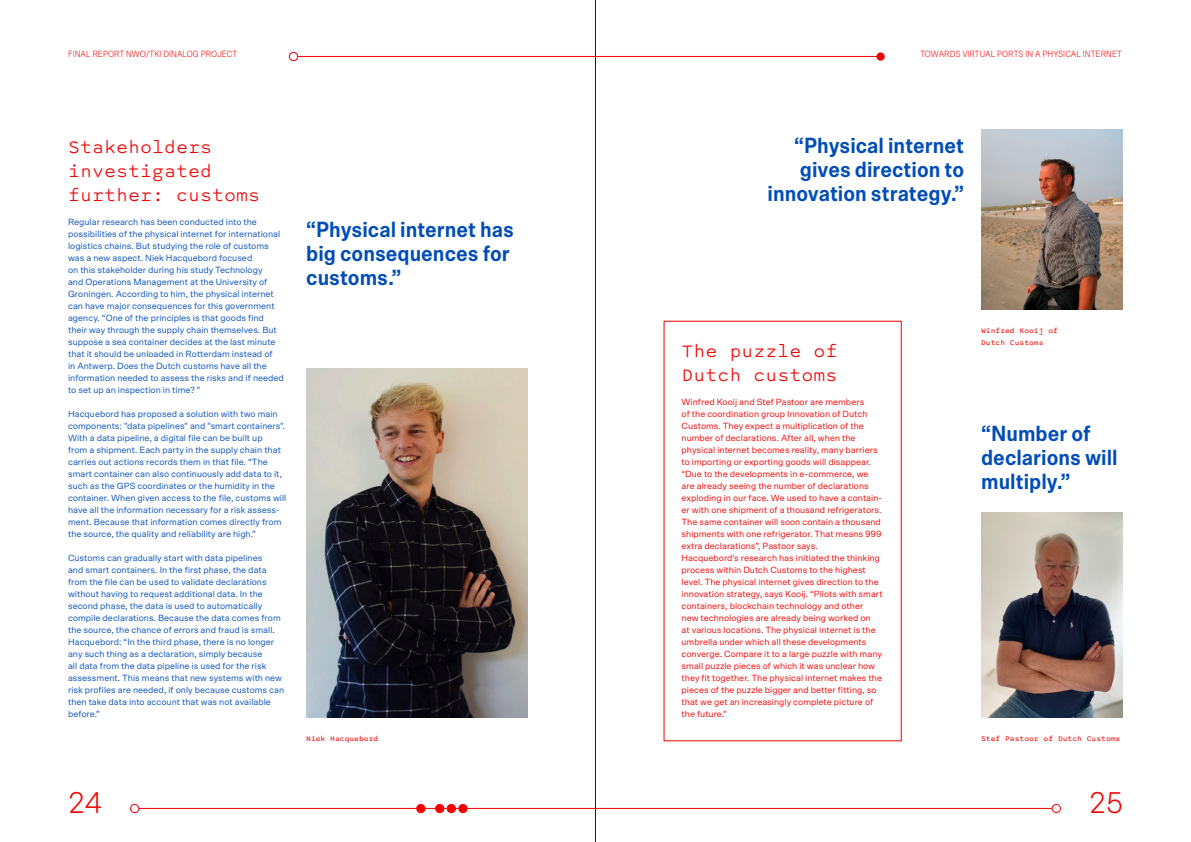
<style>
.page{position:relative;width:1191px;height:842px;background:#fff}
.page>*{position:absolute;margin:0;border:0;box-sizing:border-box;transform-origin:0 0}
.t1{font:300 30px "Scto Grotesk A";color:#f40000}
.t2{font:700 22px/24px "Scto Grotesk B";color:#004db7}
.Broodtekst{font:300 20px/24px "Spot Mono";color:#f40000}
.Kopje{font:300 20px/24px "Spot Mono";color:#f40000}
.Broodtekst-2{font:9px/12px "Scto Grotesk A";color:#004db7}
.Broodtekst-3{font:9px/12px "Scto Grotesk A";color:#f40000}
.t3{font:300 9px "Scto Grotesk B";color:#f40000}
.Onderschrift{font:8px "Spot Mono";color:#f40000}
</style>
<div class="page">
<hr style="left:139px;top:808px;width:913px;height:1px;background:#f40000">
<div style="left:130px;top:804px;width:9px;height:9px;border:1px solid #f40000;border-radius:50%"></div>
<div style="left:417px;top:804px;width:8px;height:9px;background:#f40000;border-radius:50%"></div>
<div style="left:416px;top:804px;width:9px;height:9px;border:1px solid #f40000;border-radius:50%"></div>
<div style="left:435px;top:804px;width:9px;height:9px;background:#f40000;border-radius:50%"></div>
<div style="left:435px;top:804px;width:9px;height:9px;border:1px solid #f40000;border-radius:50%"></div>
<div style="left:447px;top:804px;width:8px;height:9px;background:#f40000;border-radius:50%"></div>
<div style="left:447px;top:804px;width:8px;height:9px;border:1px solid #f40000;border-radius:50%"></div>
<div style="left:459px;top:804px;width:8px;height:9px;background:#f40000;border-radius:50%"></div>
<div style="left:459px;top:804px;width:8px;height:9px;border:1px solid #f40000;border-radius:50%"></div>
<hr style="left:298px;top:56px;width:585px;height:1px;background:#f40000">
<div style="left:289px;top:52px;width:9px;height:9px;border:1px solid #f40000;border-radius:50%"></div>
<div style="left:876px;top:52px;width:8px;height:9px;background:#f40000;border-radius:50%"></div>
<div style="left:1052px;top:804px;width:8px;height:9px;border:1px solid #f40000;border-radius:50%"></div>
<img style="left:306px;top:369px;width:221px;height:348px">
<img style="left:981px;top:129px;width:142px;height:180px">
<img style="left:981px;top:513px;width:142px;height:204px">
<hr style="left:595px;top:0;width:1px;height:842px;background:#231f20">
<p class="t3" style="left:68px;top:48px;width:171px">FINAL REPORT NWO/TKI DINALOG PROJECT</p>
<p class="t3" style="left:920px;top:48px;width:203px">TOWARDS VIRTUAL PORTS IN A PHYSICAL INTERNET</p>
<p class="Broodtekst" style="left:68px;top:135px;width:194px">Stakeholders investigated further: customs</p>
<p class="Broodtekst-2" style="left:68px;top:215px;width:217px">Regular research has been conducted into the possibilities of the physical internet for international logistics chains. But studying the role of customs was a new aspect. Niek Hacquebord focused<br>on this stakeholder during his study Technology<br>and Operations Management at the University of Groningen. According to him, the physical internet can have major consequences for this government agency. “One of the principles is that goods find their way through the supply chain themselves. But suppose a sea container decides at the last minute that it should be unloaded in Rotterdam instead of<br>in Antwerp. Does the Dutch customs have all the information needed to assess the risks and if needed to set up an inspection in time? "</p>
<p class="Broodtekst-2" style="left:68px;top:407px;width:220px">Hacquebord has proposed a solution with two main components: "data pipelines" and "smart containers".<br>With a data pipeline, a digital file can be built up<br>from a shipment. Each party in the supply chain that carries out actions records them in that file. “The smart container can also continuously add data to it, such as the GPS coordinates or the humidity in the container. When given access to the file, customs will have all the information necessary for a risk assess&shy;ment. Because that information comes directly from the source, the quality and reliability are high.”</p>
<p class="Broodtekst-2" style="left:68px;top:551px;width:218px">Customs can gradually start with data pipelines<br>and smart containers. In the first phase, the data from the file can be used to validate declarations without having to request additional data. In the second phase, the data is used to automatically compile declarations. Because the data comes from the source, the chance of errors and fraud is small.<br>Hacquebord: “In the third phase, there is no longer any such thing as a declaration, simply because<br>all data from the data pipeline is used for the risk assessment. This means that new systems with new risk profiles are needed, if only because customs can then take data into account that was not available before.”</p>
<p class="t2" style="left:306px;top:217px;width:209px">“Physical internet has big consequences for customs.”</p>
<p class="Onderschrift" style="left:306px;top:733px;width:74px">Niek Hacquebord</p>
<p class="t2" style="left:767px;top:133px;width:198px;text-align:right">“Physical internet gives direction to innovation strategy.”</p>
<p class="Kopje" style="left:681px;top:339px;width:158px">The puzzle of<br>Dutch customs</p>
<p class="Broodtekst-3" style="left:681px;top:395px;width:202px">Winfred Kooij and Stef Pastoor are members<br>of the coordination group Innovation of Dutch Customs. They expect a multiplication of the number of declarations. After all, when the physical internet becomes reality, many barriers to importing or exporting goods will disappear. “Due to the developments in e-commerce, we are already seeing the number of declarations exploding in our face. We used to have a contain&shy;er with one shipment of a thousand refrigerators.<br>The same container will soon contain a thousand shipments with one refrigerator. That means 999 extra declarations”, Pastoor says.</p>
<p class="Broodtekst-3" style="left:681px;top:551px;width:202px">Hacquebord's research has initiated the thinking process within Dutch Customs to the highest level. The physical internet gives direction to the innovation strategy, says Kooij. “Pilots with smart containers, blockchain technology and other new technologies are already being worked on<br>at various locations. The physical internet is the umbrella under which all these developments converge. Compare it to a large puzzle with many small puzzle pieces of which it was unclear how they fit together. The physical internet makes the pieces of the puzzle bigger and better fitting, so that we get an increasingly complete picture of the future.”</p>
<p class="Onderschrift" style="left:981px;top:325px;width:78px">Winfred Kooij of</p>
<p class="Onderschrift" style="left:981px;top:337px;width:64px">Dutch Customs</p>
<p class="t2" style="left:981px;top:421px;width:138px">“Number of declarions will multiply.”</p>
<p class="Onderschrift" style="left:981px;top:733px;width:141px">Stef Pastoor of Dutch Customs</p>
<h1 class="t1" style="left:68px;top:785px;width:36px">24</h1>
<h1 class="t1" style="left:1089px;top:785px;width:35px">25</h1>
</div>
